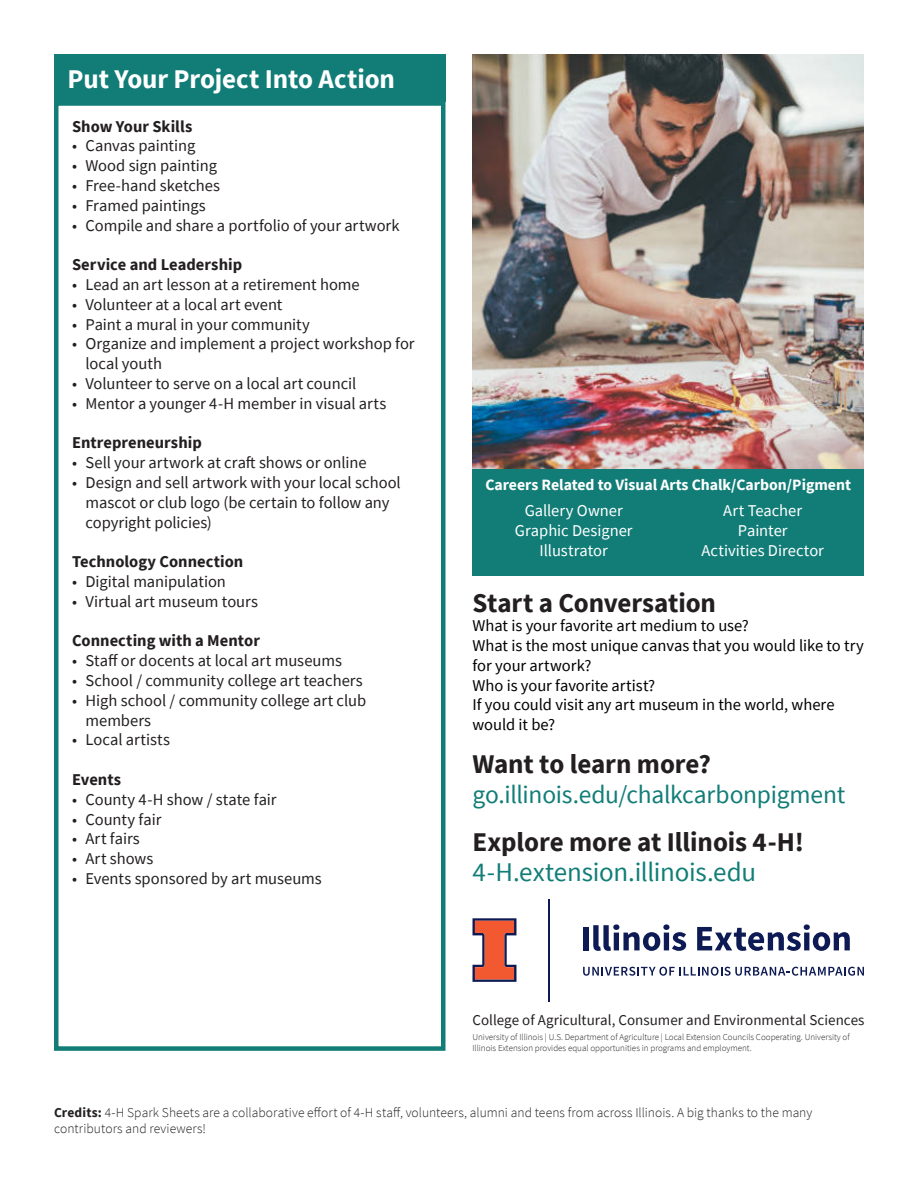
<style>
.page{position:relative;width:918px;height:1188px;background:#fff}
.page>*{position:absolute;margin:0;border:0;box-sizing:border-box;transform-origin:0 0}
.t1{font:700 27px "Source Sans Pro";letter-spacing:-.005em;color:#231f20}
.t2{font:27px "Source Sans Pro";letter-spacing:-.01em;color:#127d77}
.t3{font:700 27px "Source Sans Pro";letter-spacing:-.005em;color:#fff}
.t4{font:25.5px "Source Sans Pro";letter-spacing:-.01em;color:#127d77}
.t5{font:16.5px/19.8px "Source Sans Pro";letter-spacing:-.005em;color:#231f20}
.t6{font:16.5px/19.8px "Source Sans Pro";letter-spacing:-.005em;color:#000}
.t7{font:700 16.5px "Source Sans Pro";letter-spacing:.005em;color:#231f20}
.t8{font:16.5px "Source Sans Pro";color:#fff}
.t9{font:700 15.75px "Source Sans Pro";color:#fff}
.t10{font:15px "Source Sans Pro";color:#231f20}
.t11{font:300 13.5px/16.2px "Source Sans Pro";letter-spacing:.005em;color:#231f20}
.t12{font:300 9px/10.8px "Source Sans Pro";color:#231f20}
.s1{font-weight:700}
</style>
<div class="page">
<img style="left:472px;top:54px;width:392px;height:416px">
<div style="left:54px;top:101px;width:392px;height:950px;border:4px solid #127d77"></div>
<div style="left:472px;top:470px;width:392px;height:106px;background:#127d77"></div>
<div style="left:54px;top:54px;width:392px;height:48px;background:#127d77"></div>
<svg style="left:473px;top:918px;width:43px;height:64px"></svg>
<hr style="left:548px;top:899px;width:2px;height:102px;background:#0d1a54">
<div style="left:583px;top:927px;width:5px;height:23px;background:#0d1a54"></div>
<svg style="left:593px;top:924px;width:93px;height:27px"></svg>
<svg style="left:697px;top:924px;width:153px;height:27px"></svg>
<svg style="left:583px;top:967px;width:281px;height:9px"></svg>
<p class="t3" style="left:68px;top:61px;width:329px">Put Your Project Into Action</p>
<p class="t7" style="left:72px;top:115px;width:122px">Show Your Skills</p>
<p class="t5" style="left:72px;top:136px;width:125px">• Canvas painting</p>
<p class="t5" style="left:72px;top:156px;width:147px">• Wood sign painting</p>
<p class="t5" style="left:72px;top:176px;width:150px">• Free-hand sketches</p>
<p class="t5" style="left:72px;top:195px;width:135px">• Framed paintings</p>
<p class="t5" style="left:72px;top:215px;width:329px">• Compile and share a portfolio of your artwork</p>
<p class="t7" style="left:72px;top:254px;width:172px">Service and Leadership</p>
<p class="t5" style="left:72px;top:275px;width:289px">• Lead an art lesson at a retirement home</p>
<p class="t5" style="left:72px;top:294px;width:212px">• Volunteer at a local art event</p>
<p class="t5" style="left:72px;top:314px;width:240px">• Paint a mural in your community</p>
<p class="t5" style="left:86px;top:334px;width:331px;text-indent:-14px">• Organize and implement a project workshop for local youth</p>
<p class="t5" style="left:72px;top:374px;width:286px">• Volunteer to serve on a local art council</p>
<p class="t5" style="left:72px;top:393px;width:316px">• Mentor a younger 4-H member in visual arts</p>
<p class="t7" style="left:72px;top:432px;width:131px">Entrepreneurship</p>
<p class="t5" style="left:72px;top:453px;width:296px">• Sell your artwork at craft shows or online</p>
<p class="t5" style="left:86px;top:473px;width:317px;text-indent:-14px">• Design and sell artwork with your local school mascot or club logo (be certain to follow any copyright policies)</p>
<p class="t7" style="left:72px;top:551px;width:173px">Technology Connection</p>
<p class="t5" style="left:72px;top:572px;width:155px">• Digital manipulation</p>
<p class="t5" style="left:72px;top:591px;width:187px">• Virtual art museum tours</p>
<p class="t7" style="left:72px;top:630px;width:190px">Connecting with a Mentor</p>
<p class="t5" style="left:72px;top:651px;width:271px">• Staff or docents at local art museums</p>
<p class="t5" style="left:72px;top:671px;width:292px">• School / community college art teachers</p>
<p class="t5" style="left:86px;top:690px;width:282px;text-indent:-14px">• High school / community college art club members</p>
<p class="t5" style="left:72px;top:730px;width:100px">• Local artists</p>
<p class="t7" style="left:72px;top:768px;width:51px">Events</p>
<p class="t5" style="left:72px;top:789px;width:206px">• County 4-H show / state fair</p>
<p class="t5" style="left:72px;top:809px;width:91px">• County fair</p>
<p class="t5" style="left:72px;top:829px;width:69px">• Art fairs</p>
<p class="t5" style="left:72px;top:849px;width:83px">• Art shows</p>
<p class="t5" style="left:72px;top:869px;width:251px">• Events sponsored by art museums</p>
<p class="t9" style="left:485px;top:474px;width:367px">Careers Related to Visual Arts Chalk/Carbon/Pigment</p>
<p class="t8" style="left:525px;top:500px;width:100px">Gallery Owner</p>
<p class="t8" style="left:515px;top:520px;width:119px">Graphic Designer</p>
<p class="t8" style="left:540px;top:540px;width:70px">Illustrator</p>
<p class="t8" style="left:723px;top:500px;width:80px">Art Teacher</p>
<p class="t8" style="left:738px;top:520px;width:51px">Painter</p>
<p class="t8" style="left:701px;top:540px;width:124px">Activities Director</p>
<p class="t1" style="left:472px;top:584px;width:245px">Start a Conversation</p>
<p class="t6" style="left:472px;top:616px;width:278px">What is your favorite art medium to use?</p>
<p class="t6" style="left:472px;top:635px;width:393px">What is the most unique canvas that you would like to try for your artwork?</p>
<p class="t6" style="left:472px;top:675px;width:184px">Who is your favorite artist?</p>
<p class="t6" style="left:472px;top:695px;width:364px">If you could visit any art museum in the world, where would it be?</p>
<p class="t1" style="left:472px;top:746px;width:240px">Want to learn more?</p>
<p class="t4" style="left:472px;top:778px;width:374px">go.illinois.edu/chalkcarbonpigment</p>
<p class="t1" style="left:472px;top:824px;width:333px">Explore more at Illinois 4-H!</p>
<p class="t2" style="left:472px;top:855px;width:285px">4-H.extension.illinois.edu</p>
<p class="t10" style="left:472px;top:1010px;width:394px">College of Agricultural, Consumer and Environmental Sciences</p>
<p class="t12" style="left:472px;top:1032px;width:379px">University of Illinois | U.S. Department of Agriculture | Local Extension Councils Cooperating. University of<br>Illinois Extension provides equal opportunities in programs and employment.</p>
<p class="t11" style="left:54px;top:1104px;width:760px"><span class="s1">Credits:</span> 4-H Spark Sheets are a collaborative effort of 4-H staff, volunteers, alumni and teens from across Illinois. A big thanks to the many contributors and reviewers!</p>
</div>
